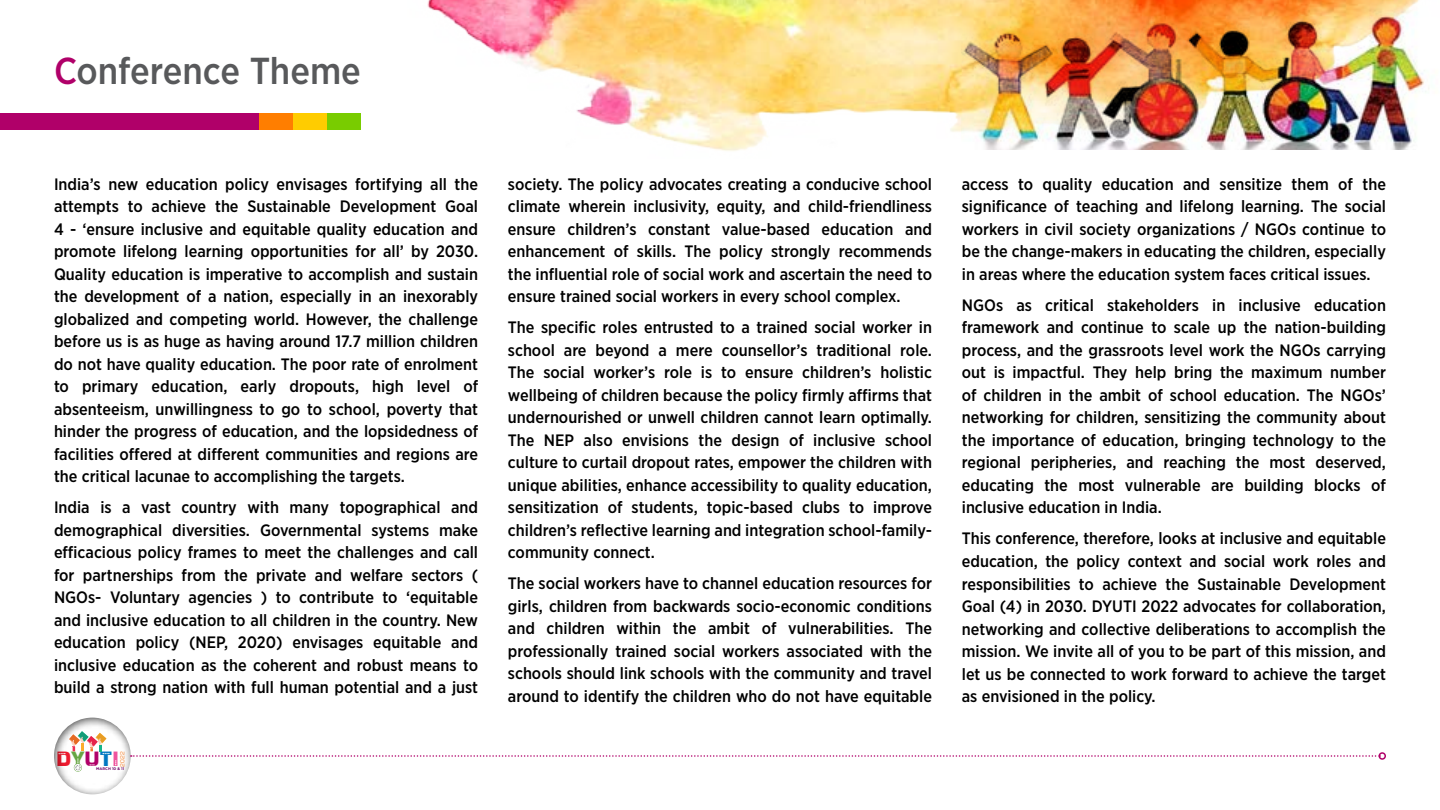
<style>
.page{position:relative;width:1440px;height:810px;background:#fff}
.page>*{position:absolute;margin:0;border:0;box-sizing:border-box;transform-origin:0 0}
.t1{font:500 37.5px "Gotham Narrow";color:#58595b}
.t2{font:700 19.65px "Square 721 BT";color:#ed1b2f}
.t3{font:500 16.5px/22.5px "Gotham Narrow";color:#000;text-align:justify}
.t4{font:5.55px "Square 721 BT";color:#f47b20}
.t5{font:700 3.75px "Gotham";color:#6f0069}
.s1{color:#b00069}
.s2{color:#68a645}
.s3{color:#b10069}
.s4{color:#0077c1}
.s5{color:#ef539e}
</style>
<div class="page">
<div style="left:0;top:113px;width:259px;height:17px;background:#b00069"></div>
<div style="left:259px;top:113px;width:34px;height:17px;background:#ff7e00"></div>
<div style="left:293px;top:113px;width:34px;height:17px;background:#fc0"></div>
<div style="left:327px;top:113px;width:34px;height:17px;background:#79cc00"></div>
<img style="left:427px;top:0;width:535px;height:151px">
<img style="left:962px;top:0;width:467px;height:150px">
<div style="left:21px;top:696px;width:142px;height:99px;background:#000;opacity:.75"></div>
<svg style="left:131px;top:755px;width:1246px;height:2px"></svg>
<div style="left:1378px;top:752px;width:8px;height:8px;border:2px solid #b00069;border-radius:50%"></div>
<h1 class="t1" style="left:54px;top:47px;width:308px"><span class="s1">C</span>onference Theme</h1>
<p class="t3" style="left:54px;top:172px;width:426px">India’s new education policy envisages fortifying all the attempts to achieve the Sustainable Development Goal 4 - ‘ensure inclusive and equitable quality education and promote lifelong learning opportunities for all’ by 2030.<br>Quality education is imperative to accomplish and sustain the development of a nation, especially in an inexorably globalized and competing world. However, the challenge before us is as huge as having around 17.7 million children do not have quality education. The poor rate of enrolment to primary education, early dropouts, high level of absenteeism, unwillingness to go to school, poverty that hinder the progress of education, and the lopsidedness of facilities offered at different communities and regions are the critical lacunae to accomplishing the targets.</p>
<p class="t3" style="left:54px;top:496px;width:426px">India is a vast country with many topographical and demographical diversities. Governmental systems make efficacious policy frames to meet the challenges and call for partnerships from the private and welfare sectors ( NGOs- Voluntary agencies ) to contribute to ‘equitable and inclusive education to all children in the country. New education policy (NEP, 2020) envisages equitable and inclusive education as the coherent and robust means to build a strong nation with full human potential and a just</p>
<p class="t2" style="left:56px;top:747px;width:64px">D<span class="s2">Y</span><span class="s3">U</span><span class="s4">T</span><span class="s5">I</span></p>
<p class="t4" style="left:119px;top:767px;width:16px;rotate:-90deg">2022</p>
<p class="t5" style="left:96px;top:767px;width:30px">MARCH 10 &amp; 11</p>
<p class="t3" style="left:508px;top:173px;width:426px">society. The policy advocates creating a conducive school climate wherein inclusivity, equity, and child-friendliness ensure children’s constant value-based education and enhancement of skills. The policy strongly recommends the influential role of social work and ascertain the need to ensure trained social workers in every school complex.</p>
<p class="t3" style="left:508px;top:316px;width:426px">The specific roles entrusted to a trained social worker in school are beyond a mere counsellor’s traditional role.<br>The social worker’s role is to ensure children’s holistic wellbeing of children because the policy firmly affirms that undernourished or unwell children cannot learn optimally.<br>The NEP also envisions the design of inclusive school culture to curtail dropout rates, empower the children with unique abilities, enhance accessibility to quality education, sensitization of students, topic-based clubs to improve children’s reflective learning and integration school-family&shy;community connect.</p>
<p class="t3" style="left:508px;top:572px;width:426px">The social workers have to channel education resources for girls, children from backwards socio-economic conditions and children within the ambit of vulnerabilities. The professionally trained social workers associated with the schools should link schools with the community and travel around to identify the children who do not have equitable</p>
<p class="t3" style="left:962px;top:173px;width:426px">access to quality education and sensitize them of the significance of teaching and lifelong learning. The social workers in civil society organizations / NGOs continue to be the change-makers in educating the children, especially in areas where the education system faces critical issues.</p>
<p class="t3" style="left:962px;top:294px;width:426px">NGOs as critical stakeholders in inclusive education framework and continue to scale up the nation-building process, and the grassroots level work the NGOs carrying out is impactful. They help bring the maximum number of children in the ambit of school education. The NGOs’ networking for children, sensitizing the community about the importance of education, bringing technology to the regional peripheries, and reaching the most deserved, educating the most vulnerable are building blocks of inclusive education in India.</p>
<p class="t3" style="left:962px;top:527px;width:426px">This conference, therefore, looks at inclusive and equitable education, the policy context and social work roles and responsibilities to achieve the Sustainable Development Goal (4) in 2030. DYUTI 2022 advocates for collaboration, networking and collective deliberations to accomplish the mission. We invite all of you to be part of this mission, and let us be connected to work forward to achieve the target as envisioned in the policy.</p>
</div>
